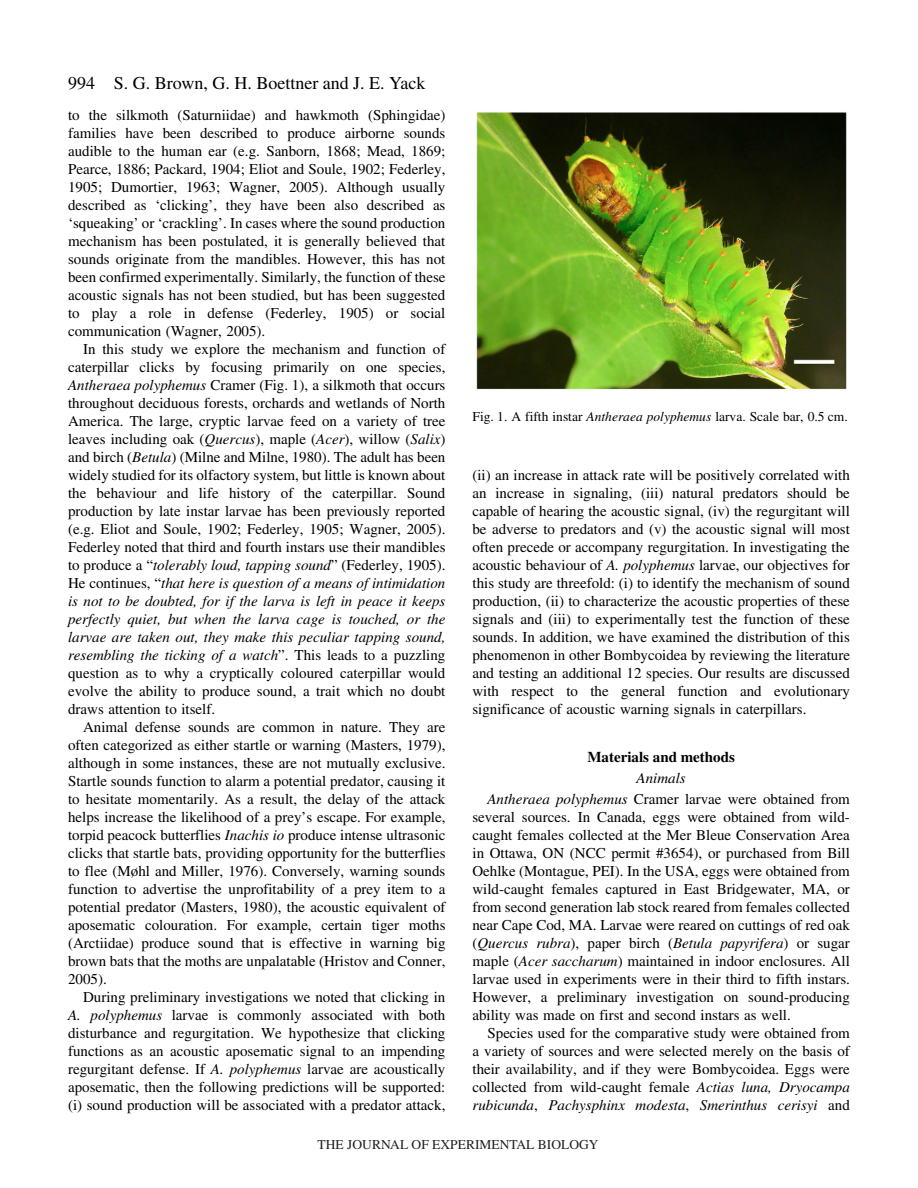
<style>
.page{position:relative;width:918px;height:1188px;background:#fff}
.page>*{position:absolute;margin:0;border:0;box-sizing:border-box;transform-origin:0 0}
.t1{font:18px "Times";color:#000}
.t2{font:15px/18px "Times";color:#000;text-align:justify}
.t3{font:700 15px "Times";color:#000}
.t4{font:13.5px "Times";color:#000}
.t5{font:13.5px "Times";color:#231f20}
.s1{font-style:italic}
.s2{color:#fff}
</style>
<div class="page">
<img style="left:476px;top:112px;width:371px;height:279px">
<p class="t1" style="left:114px;top:76px;width:313px">S. G. Brown, G. H. Boettner and J. E. Yack</p>
<p class="t1" style="left:68px;top:76px;width:28px">994</p>
<p class="t2" style="left:68px;top:107px;width:379px">to the silkmoth (Saturniidae) and hawkmoth (Sphingidae) families have been described to produce airborne sounds audible to the human ear (e.g. Sanborn, 1868; Mead, 1869; Pearce, 1886; Packard, 1904; Eliot and Soule, 1902; Federley, 1905; Dumortier, 1963; Wagner, 2005). Although usually described as ‘clicking’, they have been also described as ‘squeaking’ or ‘crackling’. In cases where the sound production mechanism has been postulated, it is generally believed that sounds originate from the mandibles. However, this has not been confirmed experimentally. Similarly, the function of these acoustic signals has not been studied, but has been suggested to play a role in defense (Federley, 1905) or social communication (Wagner, 2005).</p>
<p class="t2" style="left:68px;top:341px;width:379px;text-indent:15px">In this study we explore the mechanism and function of caterpillar clicks by focusing primarily on one species, <span class="s1">Antheraea polyphemus</span> Cramer (Fig.<span class="s2">·</span>1), a silkmoth that occurs throughout deciduous forests, orchards and wetlands of North America. The large, cryptic larvae feed on a variety of tree leaves including oak (<span class="s1">Quercus</span>), maple (<span class="s1">Acer</span>), willow (<span class="s1">Salix</span>) and birch (<span class="s1">Betula</span>) (Milne and Milne, 1980). The adult has been widely studied for its olfactory system, but little is known about the behaviour and life history of the caterpillar. Sound production by late instar larvae has been previously reported (e.g. Eliot and Soule, 1902; Federley, 1905; Wagner, 2005).<br>Federley noted that third and fourth instars use their mandibles to produce a “<span class="s1">tolerably loud, tapping sound</span>” (Federley, 1905).<br>He continues, “<span class="s1">that here is question of a means of intimidation is not to be doubted, for if the larva is left in peace it keeps perfectly quiet, but when the larva cage is touched, or the larvae are taken out, they make this peculiar tapping sound, resembling the ticking of a watch</span>”. This leads to a puzzling question as to why a cryptically coloured caterpillar would evolve the ability to produce sound, a trait which no doubt draws attention to itself.</p>
<p class="t2" style="left:68px;top:719px;width:379px;text-indent:15px">Animal defense sounds are common in nature. They are often categorized as either startle or warning (Masters, 1979), although in some instances, these are not mutually exclusive.<br>Startle sounds function to alarm a potential predator, causing it to hesitate momentarily. As a result, the delay of the attack helps increase the likelihood of a prey’s escape. For example, torpid peacock butterflies <span class="s1">Inachis io</span> produce intense ultrasonic clicks that startle bats, providing opportunity for the butterflies to flee (Møhl and Miller, 1976). Conversely, warning sounds function to advertise the unprofitability of a prey item to a potential predator (Masters, 1980), the acoustic equivalent of aposematic colouration. For example, certain tiger moths (Arctiidae) produce sound that is effective in warning big brown bats that the moths are unpalatable (Hristov and Conner, 2005).</p>
<p class="t2" style="left:68px;top:989px;width:379px;text-indent:15px">During preliminary investigations we noted that clicking in <span class="s1">A. polyphemus</span> larvae is commonly associated with both disturbance and regurgitation. We hypothesize that clicking functions as an acoustic aposematic signal to an impending regurgitant defense. If <span class="s1">A. polyphemus</span> larvae are acoustically aposematic, then the following predictions will be supported: (i) sound production will be associated with a predator attack,</p>
<p class="t4" style="left:472px;top:412px;width:377px">Fig.<span class="s2">·</span>1. A fifth instar <span class="s1">Antheraea polyphemus</span> larva. Scale bar, 0.5<span class="s2">·</span>cm.</p>
<p class="t2" style="left:472px;top:467px;width:379px">(ii) an increase in attack rate will be positively correlated with an increase in signaling, (iii) natural predators should be capable of hearing the acoustic signal, (iv) the regurgitant will be adverse to predators and (v) the acoustic signal will most often precede or accompany regurgitation. In investigating the acoustic behaviour of <span class="s1">A. polyphemus</span> larvae, our objectives for this study are threefold: (i) to identify the mechanism of sound production, (ii) to characterize the acoustic properties of these signals and (iii) to experimentally test the function of these sounds. In addition, we have examined the distribution of this phenomenon in other Bombycoidea by reviewing the literature and testing an additional 12 species. Our results are discussed with respect to the general function and evolutionary significance of acoustic warning signals in caterpillars.</p>
<p class="t3" style="left:588px;top:751px;width:149px">Materials and methods</p>
<p class="t2" style="left:487px;top:769px;width:364px;line-height:21px;text-indent:149px"><span class="s1">Animals<br>Antheraea polyphemus</span> Cramer larvae were obtained from</p>
<p class="t2" style="left:472px;top:809px;width:379px">several sources. In Canada, eggs were obtained from wild&shy;caught females collected at the Mer Bleue Conservation Area in Ottawa, ON (NCC permit #3654), or purchased from Bill Oehlke (Montague, PEI). In the USA, eggs were obtained from wild-caught females captured in East Bridgewater, MA, or from second generation lab stock reared from females collected near Cape Cod, MA. Larvae were reared on cuttings of red oak (<span class="s1">Quercus rubra</span>), paper birch (<span class="s1">Betula papyrifera</span>) or sugar maple (<span class="s1">Acer saccharum</span>) maintained in indoor enclosures. All larvae used in experiments were in their third to fifth instars.<br>However, a preliminary investigation on sound-producing ability was made on first and second instars as well.</p>
<p class="t2" style="left:472px;top:1025px;width:379px;text-indent:15px">Species used for the comparative study were obtained from a variety of sources and were selected merely on the basis of their availability, and if they were Bombycoidea. Eggs were collected from wild-caught female <span class="s1">Actias luna, Dryocampa rubicunda</span>, <span class="s1">Pachysphinx modesta</span>, <span class="s1">Smerinthus cerisyi</span> and</p>
<p class="t5" style="left:318px;top:1137px;width:282px">THE JOURNAL OF EXPERIMENTAL BIOLOGY</p>
</div>
